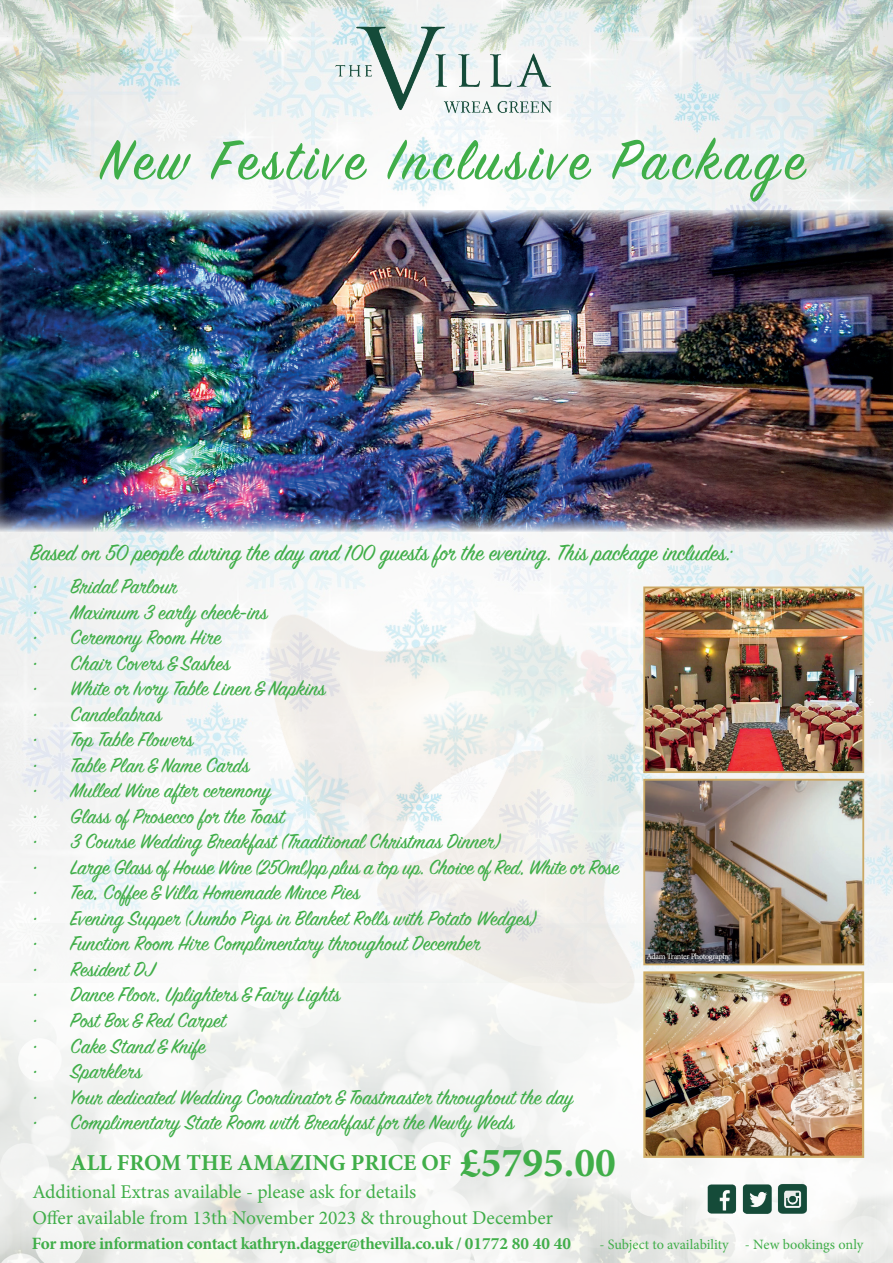
<style>
.page{position:relative;width:893px;height:1263px;background:#fff}
.page>*{position:absolute;margin:0;border:0;box-sizing:border-box;transform-origin:0 0}
.t1{font:62.25px "Sign Painter House Script";letter-spacing:.075em;color:#40ae49}
.t2{font:700 41.55px "Minion Pro";color:#40ae49}
.t3{font:24.9px "Sign Painter House Script";color:#40ae49}
.t4{font:22.8px "Sign Painter House Script";color:#40ae49}
.t5{font:22.8px "Sign Painter House Script";letter-spacing:-.02em;color:#40ae49}
.t6{font:700 22.8px "Minion Pro";color:#40ae49}
.t7{font:19.5px/26.4px "Minion Pro";color:#40ae49}
.t8{font:700 17.25px "Minion Pro";letter-spacing:-.02em;color:#40ae49}
.t9{font:14.25px "Minion Pro";color:#40ae49}
.t10{font:8.25px "Minion Pro";letter-spacing:-.045em;color:#fff}
</style>
<div class="page">
<img style="left:0;top:531px;width:893px;height:392px">
<img style="left:181px;top:531px;width:610px;height:392px">
<img style="left:0;top:0;width:893px;height:210px">
<img style="left:0;top:210px;width:893px;height:321px">
<img style="left:646px;top:589px;width:215px;height:181px">
<div style="left:643px;top:586px;width:221px;height:187px;border:2px solid #cba864"></div>
<img style="left:335px;top:23px;width:219px;height:90px">
<img style="left:646px;top:782px;width:215px;height:180px">
<div style="left:643px;top:779px;width:221px;height:186px;border:2px solid #cba864"></div>
<img style="left:703px;top:1179px;width:107px;height:38px">
<img style="left:646px;top:974px;width:215px;height:181px">
<div style="left:643px;top:971px;width:221px;height:187px;border:2px solid #cfad66"></div>
<h1 class="t1" style="left:100px;top:122px;width:706px">New Festive Inclusive Package</h1>
<p class="t3" style="left:30px;top:537px;width:703px">Based on 50 people during the day and 100 guests for the evening. This package includes:</p>
<p class="t4" style="left:33px;top:572px;width:145px">• Bridal Parlour</p>
<p class="t4" style="left:33px;top:598px;width:236px">• Maximum 3 early check-ins</p>
<p class="t4" style="left:33px;top:623px;width:189px">• Ceremony Room Hire</p>
<p class="t4" style="left:33px;top:649px;width:198px">• Chair Covers &amp; Sashes</p>
<p class="t4" style="left:33px;top:674px;width:294px">• White or Ivory Table Linen &amp; Napkins</p>
<p class="t4" style="left:33px;top:700px;width:130px">• Candelabras</p>
<p class="t4" style="left:33px;top:725px;width:161px">• Top Table Flowers</p>
<p class="t4" style="left:33px;top:751px;width:218px">• Table Plan &amp; Name Cards</p>
<p class="t4" style="left:33px;top:777px;width:239px">• Mulled Wine after ceremony</p>
<p class="t4" style="left:33px;top:802px;width:253px">• Glass of Prosecco for the Toast</p>
<p class="t4" style="left:33px;top:828px;width:468px">• 3 Course Wedding Breakfast (Traditional Christmas Dinner)</p>
<p class="t5" style="left:33px;top:853px;width:587px">• Large Glass of House Wine (250ml)pp plus a top up. Choice of Red, White or Rose</p>
<p class="t4" style="left:33px;top:879px;width:328px">• Tea, Coffee &amp; Villa Homemade Mince Pies</p>
<p class="t4" style="left:33px;top:904px;width:504px">• Evening Supper (Jumbo Pigs in Blanket Rolls with Potato Wedges)</p>
<p class="t4" style="left:33px;top:930px;width:450px">• Function Room Hire Complimentary throughout December</p>
<p class="t4" style="left:33px;top:955px;width:123px">• Resident DJ</p>
<p class="t4" style="left:33px;top:981px;width:308px">• Dance Floor, Uplighters &amp; Fairy Lights</p>
<p class="t4" style="left:33px;top:1006px;width:194px">• Post Box &amp; Red Carpet</p>
<p class="t4" style="left:33px;top:1032px;width:174px">• Cake Stand &amp; Knife</p>
<p class="t4" style="left:33px;top:1057px;width:110px">• Sparklers</p>
<p class="t4" style="left:33px;top:1083px;width:542px">• Your dedicated Wedding Coordinator &amp; Toastmaster throughout the day</p>
<p class="t4" style="left:33px;top:1108px;width:482px">• Complimentary State Room with Breakfast for the Newly Weds</p>
<p class="t6" style="left:71px;top:1147px;width:382px">ALL FROM THE AMAZING PRICE OF</p>
<h2 class="t2" style="left:460px;top:1133px;width:157px">£5795.00</h2>
<p class="t7" style="left:32px;top:1178px;width:522px">Additional Extras available - please ask for details<br>Offer available from 13th November 2023 &amp; throughout December</p>
<p class="t10" style="left:646px;top:950px;width:85px">Adam Tranter Photography</p>
<p class="t8" style="left:32px;top:1231px;width:541px">For more information contact kathryn.dagger@thevilla.co.uk / 01772 80 40 40</p>
<p class="t9" style="left:599px;top:1235px;width:265px">- Subject to availability - New bookings only</p>
</div>
